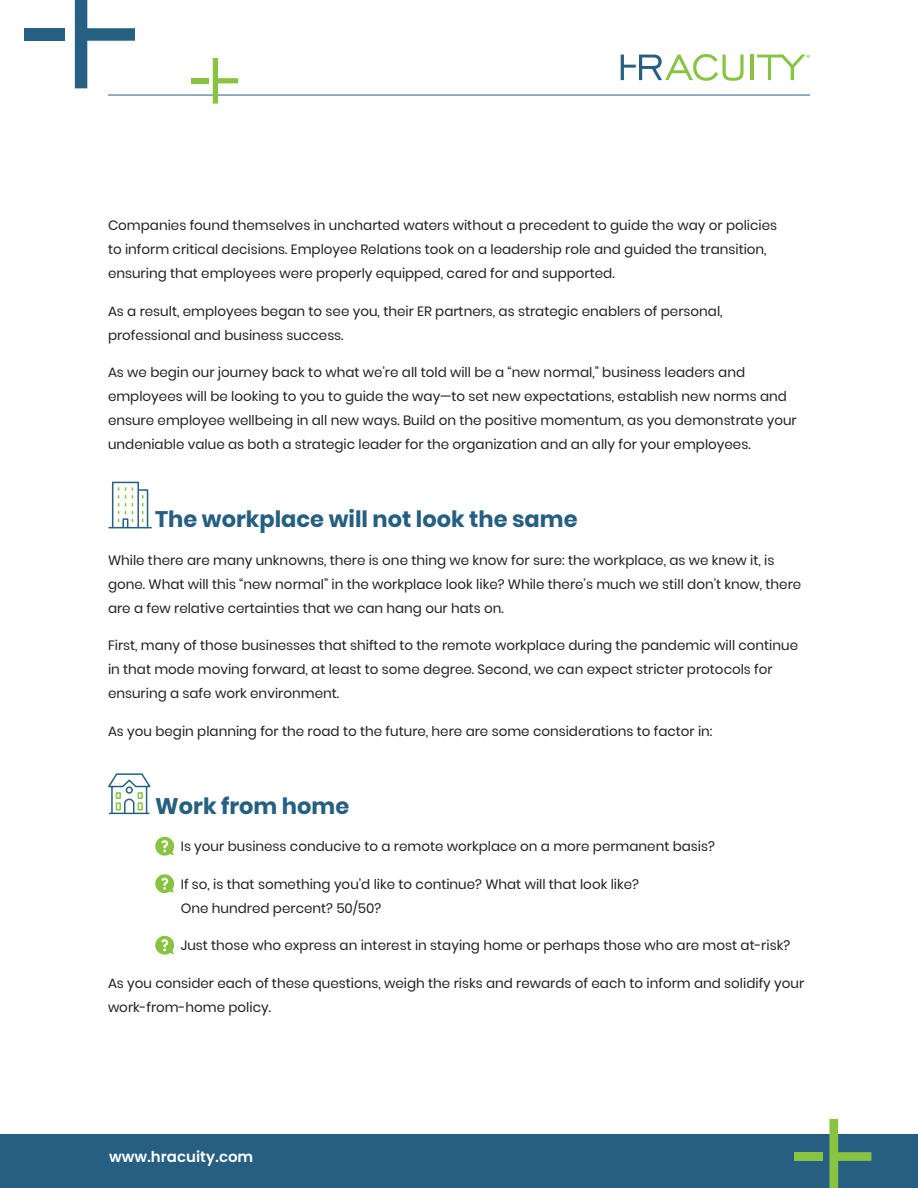
<style>
.page{position:relative;width:918px;height:1188px;background:#fff}
.page>*{position:absolute;margin:0;border:0;box-sizing:border-box;transform-origin:0 0}
.t1{font:700 22.5px "Poppins";color:#265f82}
.t2{font:600 15px "Poppins";color:#fff}
.t3{font:13.5px/24px "Poppins";color:#231f20}
</style>
<div class="page">
<svg style="left:621px;top:54px;width:123px;height:27px"></svg>
<hr style="left:751px;top:54px;width:3px;height:26px;background:#88c442">
<svg style="left:757px;top:55px;width:53px;height:25px"></svg>
<div style="left:24px;top:28px;width:41px;height:13px;background:#256082"></div>
<svg style="left:75px;top:0;width:60px;height:88px"></svg>
<hr style="left:108px;top:95px;width:702px;height:1px;background:#256082">
<div style="left:191px;top:78px;width:17px;height:5px;background:#89c342"></div>
<svg style="left:213px;top:58px;width:25px;height:46px"></svg>
<div style="left:0;top:1134px;width:918px;height:54px;background:#265f82"></div>
<div style="left:794px;top:1152px;width:28px;height:9px;background:#89c342"></div>
<svg style="left:829px;top:1119px;width:42px;height:69px"></svg>
<svg style="left:155px;top:837px;width:19px;height:19px"></svg>
<svg style="left:155px;top:874px;width:19px;height:19px"></svg>
<svg style="left:155px;top:936px;width:19px;height:19px"></svg>
<hr style="left:109px;top:527px;width:42px;height:1px;background:#265f82">
<div style="left:112px;top:482px;width:27px;height:46px;border:2px solid #265f82"></div>
<div style="left:122px;top:518px;width:6px;height:10px;border:2px solid #265f82"></div>
<svg style="left:118px;top:504px;width:1px;height:18px"></svg>
<svg style="left:132px;top:488px;width:17px;height:40px"></svg>
<svg style="left:108px;top:773px;width:43px;height:42px"></svg>
<p class="t3" style="left:108px;top:214px;width:671px">Companies found themselves in uncharted waters without a precedent to guide the way or policies to inform critical decisions. Employee Relations took on a leadership role and guided the transition, ensuring that employees were properly equipped, cared for and supported.</p>
<p class="t3" style="left:108px;top:299px;width:616px">As a result, employees began to see you, their ER partners, as strategic enablers of personal, professional and business success.</p>
<p class="t3" style="left:108px;top:361px;width:690px">As we begin our journey back to what we’re all told will be a “new normal,” business leaders and employees will be looking to you to guide the way—to set new expectations, establish new norms and ensure employee wellbeing in all new ways. Build on the positive momentum, as you demonstrate your undeniable value as both a strategic leader for the organization and an ally for your employees.</p>
<p class="t1" style="left:155px;top:506px;width:424px">The workplace will not look the same</p>
<p class="t3" style="left:108px;top:548px;width:695px">While there are many unknowns, there is one thing we know for sure: the workplace, as we knew it, is gone. What will this “new normal” in the workplace look like? While there’s much we still don’t know, there are a few relative certainties that we can hang our hats on.</p>
<p class="t3" style="left:108px;top:634px;width:692px">First, many of those businesses that shifted to the remote workplace during the pandemic will continue in that mode moving forward, at least to some degree. Second, we can expect stricter protocols for ensuring a safe work environment.</p>
<p class="t3" style="left:108px;top:719px;width:606px">As you begin planning for the road to the future, here are some considerations to factor in:</p>
<p class="t1" style="left:155px;top:793px;width:196px">Work from home</p>
<p class="t3" style="left:181px;top:835px;width:536px">Is your business conducive to a remote workplace on a more permanent basis?</p>
<p class="t3" style="left:181px;top:872px;width:460px">If so, is that something you’d like to continue? What will that look like?<br>One hundred percent? 50/50?</p>
<p class="t3" style="left:181px;top:934px;width:611px">Just those who express an interest in staying home or perhaps those who are most at-risk?</p>
<p class="t3" style="left:108px;top:971px;width:698px">As you consider each of these questions, weigh the risks and rewards of each to inform and solidify your work-from-home policy.</p>
<p class="t2" style="left:109px;top:1148px;width:146px">www.hracuity.com</p>
</div>
